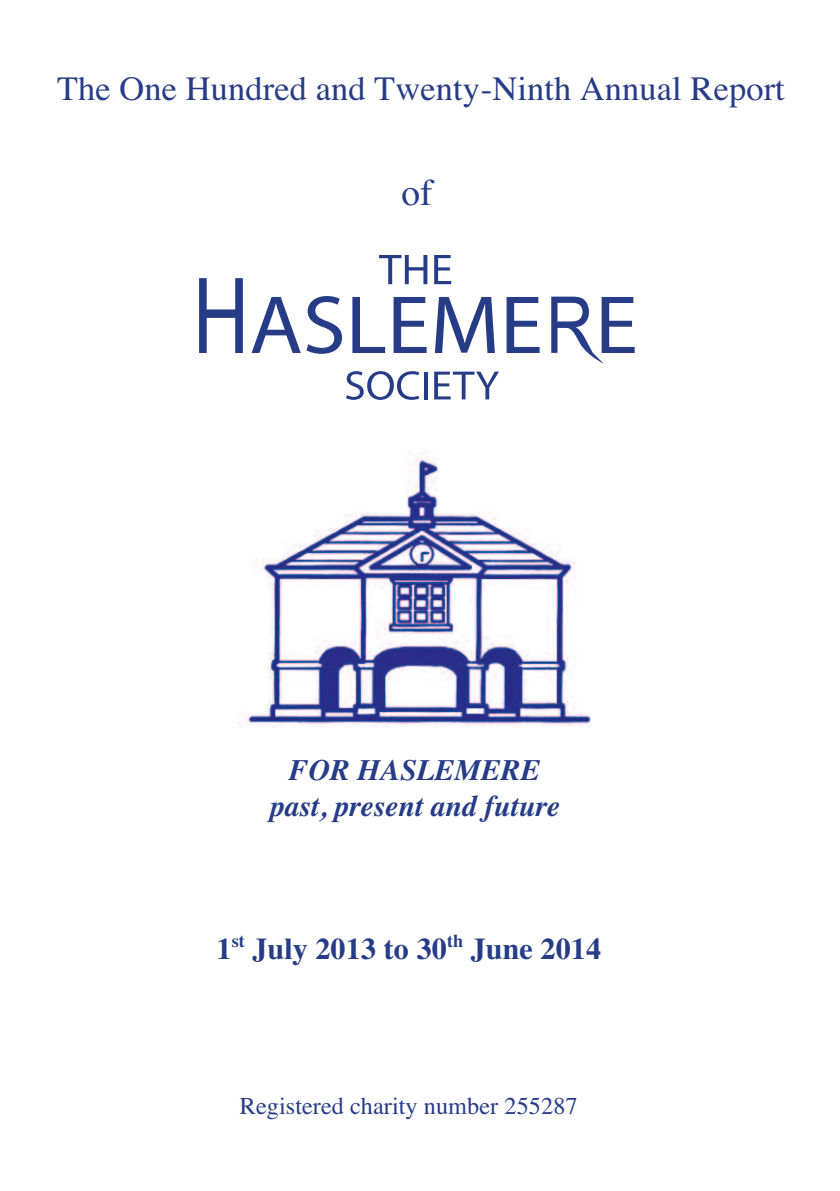
<style>
.page{position:relative;width:840px;height:1191px;background:#fff}
.page>*{position:absolute;margin:0;border:0;box-sizing:border-box;transform-origin:0 0}
.t1{font:37.4px "Times";color:#273c87}
.t2{font:34px "Times";letter-spacing:.005em;color:#273c87}
.t3{font:700 30.2px "Times";color:#273c87}
.t4{font:italic 700 29.6px/35.6px "Times";color:#273c87;text-align:center}
.t5{font:24.2px "Times";color:#273c87}
</style>
<div class="page">
<svg style="left:199px;top:278px;width:44px;height:75px"></svg>
<svg style="left:251px;top:297px;width:49px;height:56px"></svg>
<svg style="left:306px;top:296px;width:36px;height:58px"></svg>
<svg style="left:352px;top:297px;width:33px;height:56px"></svg>
<svg style="left:393px;top:297px;width:33px;height:56px"></svg>
<svg style="left:434px;top:297px;width:60px;height:56px"></svg>
<svg style="left:506px;top:297px;width:33px;height:56px"></svg>
<svg style="left:551px;top:297px;width:83px;height:67px"></svg>
<svg style="left:379px;top:255px;width:48px;height:29px"></svg>
<svg style="left:434px;top:255px;width:17px;height:29px"></svg>
<svg style="left:346px;top:371px;width:73px;height:29px"></svg>
<svg style="left:424px;top:372px;width:3px;height:27px"></svg>
<svg style="left:434px;top:371px;width:64px;height:28px"></svg>
<img style="left:238px;top:451px;width:353px;height:277px">
<p class="t2" style="left:57px;top:57px;width:729px">The One Hundred and Twenty-Ninth Annual Report</p>
<p class="t1" style="left:401px;top:158px;width:33px">of</p>
<p class="t4" style="left:269px;top:750px;width:292px">FOR HASLEMERE past, present and future</p>
<p class="t3" style="left:216px;top:920px;width:386px">1<sup>st</sup> July 2013 to 30<sup>th</sup> June 2014</p>
<p class="t5" style="left:240px;top:1083px;width:339px">Registered charity number 255287</p>
</div>
